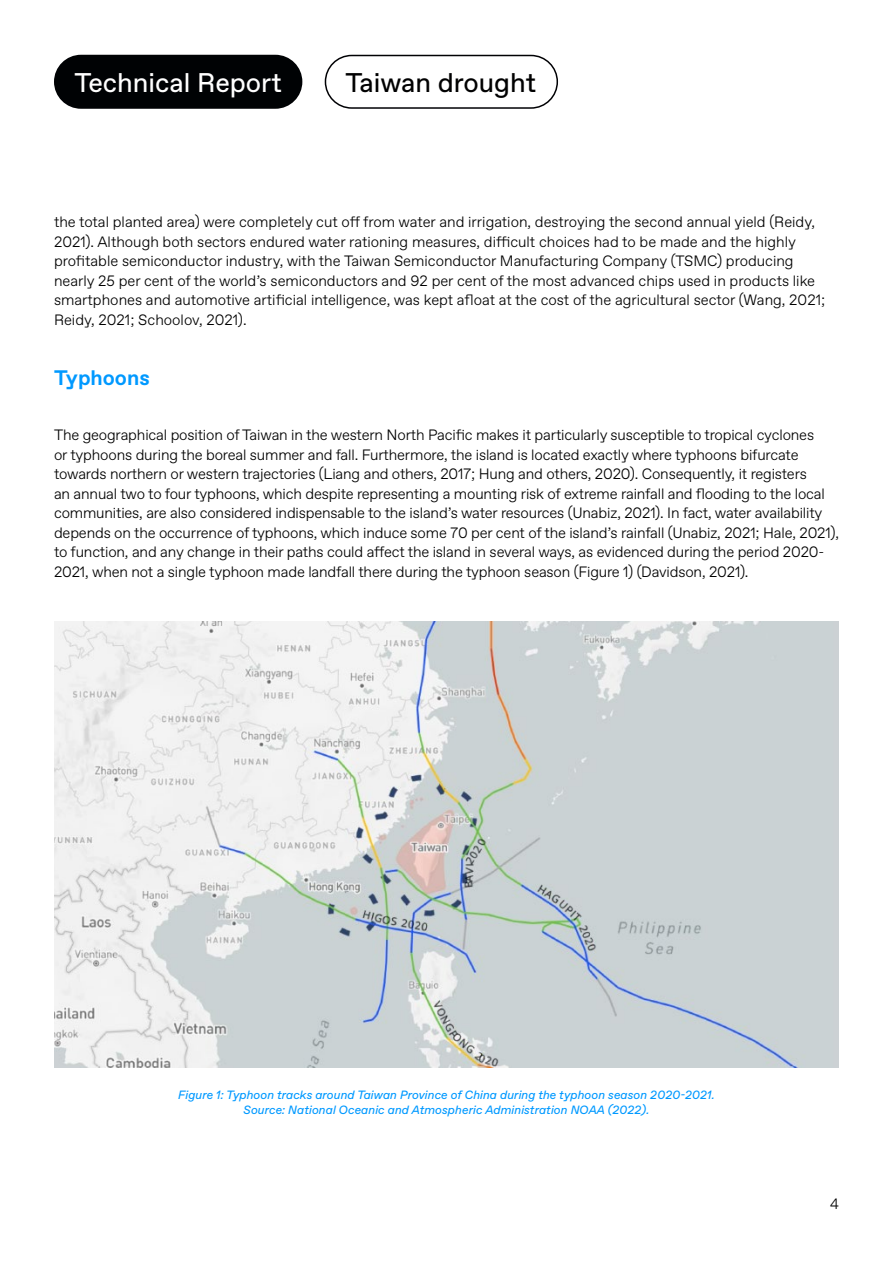
<style>
.page{position:relative;width:893px;height:1263px;background:#fff}
.page>*{position:absolute;margin:0;border:0;box-sizing:border-box;transform-origin:0 0}
.t1{font:27px "ABC Favorit";color:#fff}
.t2{font:27px "ABC Favorit";color:#000001}
.Zwischenüberschrift{font:700 21px "ABC Favorit";color:#09f}
.Paragraph_text{font:300 15px/19.5px "Favorit";letter-spacing:-.01em;color:#000}
.Figures{font:italic 12px/14.4px "ABC Favorit";color:#09f;text-align:center}
</style>
<div class="page">
<div style="left:54px;top:55px;width:248px;height:54px;background:#000204;border-radius:27px"></div>
<div style="left:325px;top:55px;width:233px;height:54px;border:2px solid #000104;border-radius:26px"></div>
<img style="left:54px;top:621px;width:785px;height:446px">
<h1 class="t1" style="left:75px;top:67px;width:209px">Technical Report</h1>
<h1 class="t2" style="left:345px;top:67px;width:192px">Taiwan drought</h1>
<p class="Paragraph_text" style="left:54px;top:212px;width:773px">the total planted area) were completely cut off from water and irrigation, destroying the second annual yield (Reidy, 2021). Although both sectors endured water rationing measures, difficult choices had to be made and the highly profitable semiconductor industry, with the Taiwan Semiconductor Manufacturing Company (TSMC) producing nearly 25 per cent of the world’s semiconductors and 92 per cent of the most advanced chips used in products like smartphones and automotive artificial intelligence, was kept afloat at the cost of the agricultural sector (Wang, 2021; Reidy, 2021; Schoolov, 2021).</p>
<p class="Zwischenüberschrift" style="left:54px;top:365px;width:97px">Typhoons</p>
<p class="Paragraph_text" style="left:54px;top:425px;width:786px">The geographical position of Taiwan in the western North Pacific makes it particularly susceptible to tropical cyclones<br>or typhoons during the boreal summer and fall. Furthermore, the island is located exactly where typhoons bifurcate towards northern or western trajectories (Liang and others, 2017; Hung and others, 2020). Consequently, it registers<br>an annual two to four typhoons, which despite representing a mounting risk of extreme rainfall and flooding to the local communities, are also considered indispensable to the island’s water resources (Unabiz, 2021). In fact, water availability depends on the occurrence of typhoons, which induce some 70 per cent of the island’s rainfall (Unabiz, 2021; Hale, 2021), to function, and any change in their paths could affect the island in several ways, as evidenced during the period 2020- 2021, when not a single typhoon made landfall there during the typhoon season (Figure 1) (Davidson, 2021).</p>
<p class="Figures" style="left:178px;top:1088px;width:538px">Figure 1: Typhoon tracks around Taiwan Province of China during the typhoon season 2020-2021.<br>Source: National Oceanic and Atmospheric Administration NOAA (2022).</p>
<p class="Paragraph_text" style="left:830px;top:1193px;width:10px">4</p>
</div>
